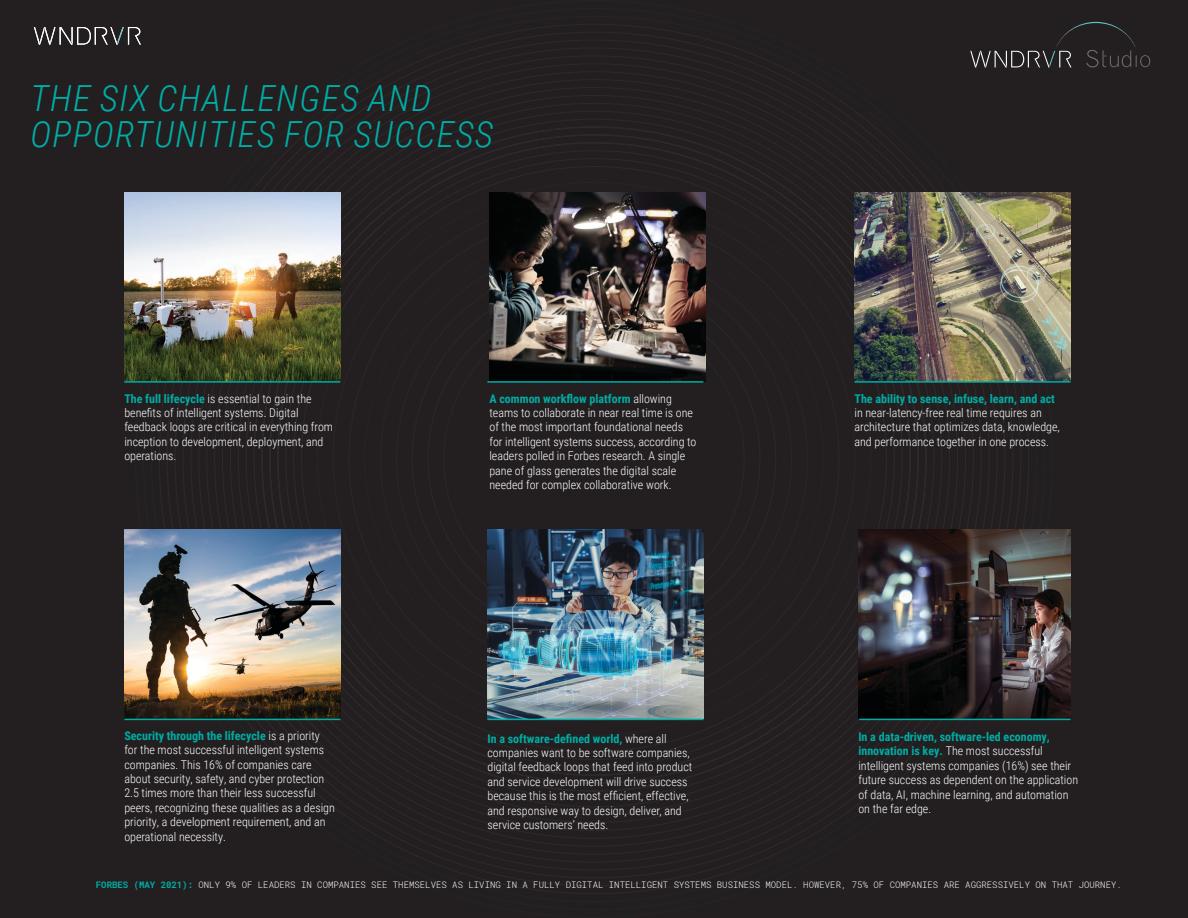
<style>
.page{position:relative;width:1188px;height:918px;background:#231f20}
.page>*{position:absolute;margin:0;border:0;box-sizing:border-box;transform-origin:0 0}
.t1{font:italic 300 36px "Roboto Condensed";letter-spacing:.035em;color:#00ada5}
.t2{font:300 12px/14.4px "Roboto Condensed";color:#fff}
.t3{font:300 9px "Roboto Mono";color:#fff}
.s1{font-weight:700;color:#00ada5}
</style>
<div class="page">
<svg style="left:970px;top:51px;width:101px;height:16px"></svg>
<svg style="left:1086px;top:50px;width:64px;height:17px"></svg>
<img style="left:1056px;top:22px;width:79px;height:25px">
<svg style="left:34px;top:27px;width:107px;height:18px"></svg>
<img style="left:124px;top:193px;width:216px;height:188px">
<img style="left:489px;top:193px;width:216px;height:189px">
<img style="left:855px;top:193px;width:216px;height:188px">
<img style="left:124px;top:530px;width:216px;height:189px">
<img style="left:488px;top:530px;width:216px;height:189px">
<img style="left:859px;top:530px;width:212px;height:189px">
<hr style="left:124px;top:381px;width:216px;height:2px;background:#00ada5">
<hr style="left:124px;top:719px;width:216px;height:1px;background:#00ada5">
<hr style="left:487px;top:719px;width:216px;height:1px;background:#00ada5">
<hr style="left:859px;top:719px;width:212px;height:1px;background:#00ada5">
<hr style="left:487px;top:381px;width:216px;height:2px;background:#00ada5">
<hr style="left:855px;top:381px;width:216px;height:2px;background:#00ada5">
<p class="t1" style="left:31px;top:73px;width:403px">THE SIX CHALLENGES AND</p>
<p class="t1" style="left:31px;top:109px;width:464px">OPPORTUNITIES FOR SUCCESS</p>
<p class="t2" style="left:489px;top:391px;width:209px"><span class="s1">A common workflow platform</span> allowing teams to collaborate in near real time is one of the most important foundational needs for intelligent systems success, according to leaders polled in Forbes research. A single pane of glass generates the digital scale needed for complex collaborative work.</p>
<p class="t2" style="left:124px;top:391px;width:210px"><span class="s1">The full lifecycle</span> is essential to gain the benefits of intelligent systems. Digital feedback loops are critical in everything from inception to development, deployment, and operations.</p>
<p class="t2" style="left:855px;top:391px;width:207px"><span class="s1">The ability to sense, infuse, learn, and act </span>in near-latency-free real time requires an architecture that optimizes data, knowledge, and performance together in one process.</p>
<p class="t2" style="left:124px;top:728px;width:212px"><span class="s1">Security through the lifecycle</span> is a priority for the most successful intelligent systems companies. This 16% of companies care about security, safety, and cyber protection 2.5 times more than their less successful peers, recognizing these qualities as a design priority, a development requirement, and an operational necessity.</p>
<p class="t2" style="left:488px;top:731px;width:206px"><span class="s1">In a software-defined world,</span> where all companies want to be software companies, digital feedback loops that feed into product and service development will drive success because this is the most efficient, effective, and responsive way to design, deliver, and service customers’ needs.</p>
<p class="t2" style="left:858px;top:729px;width:221px"><span class="s1">In a data-driven, software-led economy, innovation is key.</span> The most successful intelligent systems companies (16%) see their future success as dependent on the application of data, AI, machine learning, and automation on the far edge.</p>
<p class="t3" style="left:96px;top:879px;width:1028px"><span class="s1">FORBES (MAY 2021):</span> ONLY 9% OF LEADERS IN COMPANIES SEE THEMSELVES AS LIVING IN A FULLY DIGITAL INTELLIGENT SYSTEMS BUSINESS MODEL. HOWEVER, 75% OF COMPANIES ARE AGGRESSIVELY ON THAT JOURNEY.</p>
</div>
